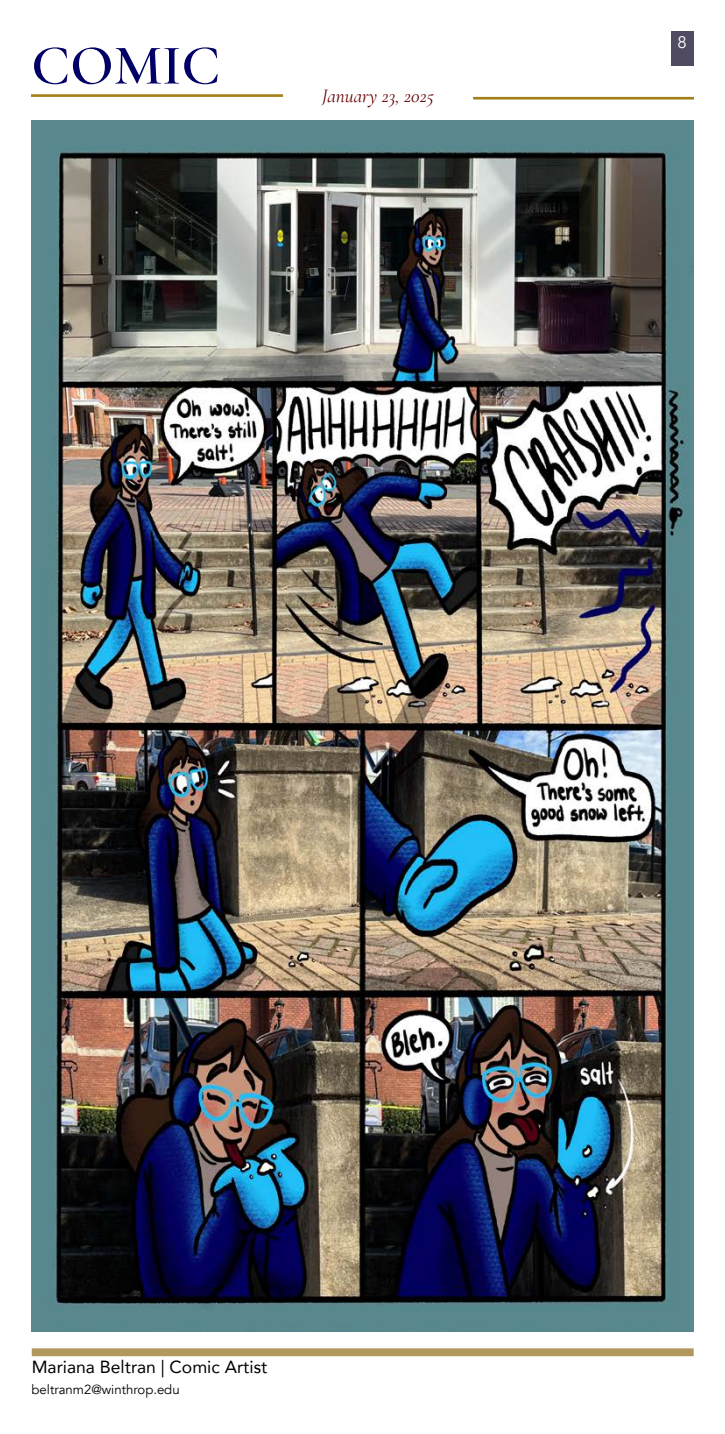
<style>
.page{position:relative;width:725px;height:1434px;background:#fff}
.page>*{position:absolute;margin:0;border:0;box-sizing:border-box;transform-origin:0 0}
.t1{font:600 56.88px "Cormorant Garamond";color:#006}
.t2{font:italic 19.25px "Cormorant Garamond";color:#600}
.t3{font:17.5px "Avenir";color:#000}
.t4{font:16.62px "Avenir";color:#fff}
.t5{font:13.12px "Avenir";color:#000}
</style>
<div class="page">
<hr style="left:473px;top:97px;width:220px;height:2px;background:#a27f17">
<hr style="left:31px;top:94px;width:252px;height:3px;background:#a27f17">
<div style="left:670px;top:32px;width:23px;height:34px;background:#504b61"></div>
<div style="left:32px;top:1348px;width:661px;height:8px;background:#b1985f"></div>
<img style="left:31px;top:121px;width:662px;height:1210px">
<h1 class="t1" style="left:31px;top:30px;width:190px">COMIC</h1>
<p class="t2" style="left:322px;top:85px;width:113px">January 23, 2025</p>
<p class="t4" style="left:677px;top:32px;width:11px">8</p>
<p class="t3" style="left:32px;top:1352px;width:237px">Mariana Beltran | Comic Artist</p>
<p class="t5" style="left:32px;top:1381px;width:150px">beltranm2@winthrop.edu</p>
</div>
